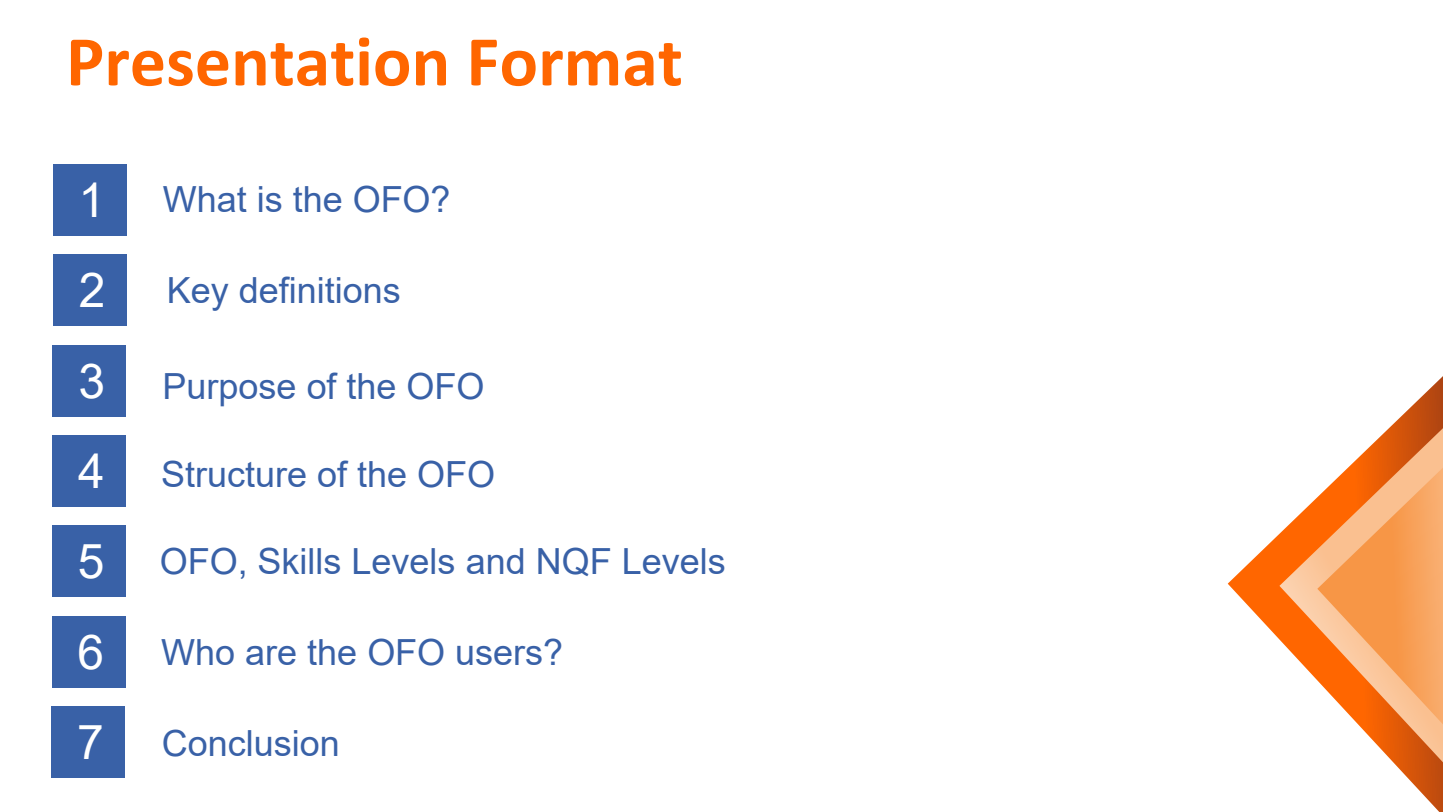
<style>
.page{position:relative;width:1443px;height:812px;background:#fff}
.page>*{position:absolute;margin:0;border:0;box-sizing:border-box;transform-origin:0 0}
.t1{font:700 72px "Calibri";color:#f60}
.t2{font:48px "Arial";color:#fff}
.t3{font:36px "Arial";color:#3961a7}
</style>
<div class="page">
<div style="left:53px;top:164px;width:73px;height:72px;background:#3961a7"></div>
<div style="left:53px;top:254px;width:74px;height:72px;background:#3961a7"></div>
<div style="left:53px;top:345px;width:73px;height:71px;background:#3961a7"></div>
<div style="left:53px;top:435px;width:73px;height:72px;background:#3961a7"></div>
<div style="left:52px;top:525px;width:73px;height:72px;background:#3961a7"></div>
<div style="left:52px;top:615px;width:73px;height:72px;background:#3961a7"></div>
<div style="left:52px;top:706px;width:73px;height:71px;background:#3961a7"></div>
<svg style="left:1227px;top:376px;width:216px;height:436px"></svg>
<svg style="left:1279px;top:428px;width:164px;height:334px"></svg>
<svg style="left:1317px;top:467px;width:126px;height:257px;background:#f9a05b"></svg>
<h1 class="t1" style="left:66px;top:10px;width:618px">Presentation Format</h1>
<p class="t2" style="left:79px;top:167px;width:28px">1</p>
<p class="t3" style="left:163px;top:175px;width:289px">What is the OFO?</p>
<p class="t2" style="left:79px;top:257px;width:28px">2</p>
<p class="t3" style="left:167px;top:266px;width:235px">Key definitions</p>
<p class="t2" style="left:78px;top:347px;width:28px">3</p>
<p class="t3" style="left:162px;top:361px;width:324px">Purpose of the OFO</p>
<p class="t2" style="left:78px;top:438px;width:28px">4</p>
<p class="t3" style="left:161px;top:450px;width:335px">Structure of the OFO</p>
<p class="t2" style="left:78px;top:528px;width:28px">5</p>
<p class="t3" style="left:160px;top:536px;width:567px">OFO, Skills Levels and NQF Levels</p>
<p class="t2" style="left:78px;top:618px;width:28px">6</p>
<p class="t3" style="left:161px;top:628px;width:403px">Who are the OFO users?</p>
<p class="t2" style="left:77px;top:708px;width:28px">7</p>
<p class="t3" style="left:162px;top:718px;width:180px">Conclusion</p>
</div>
